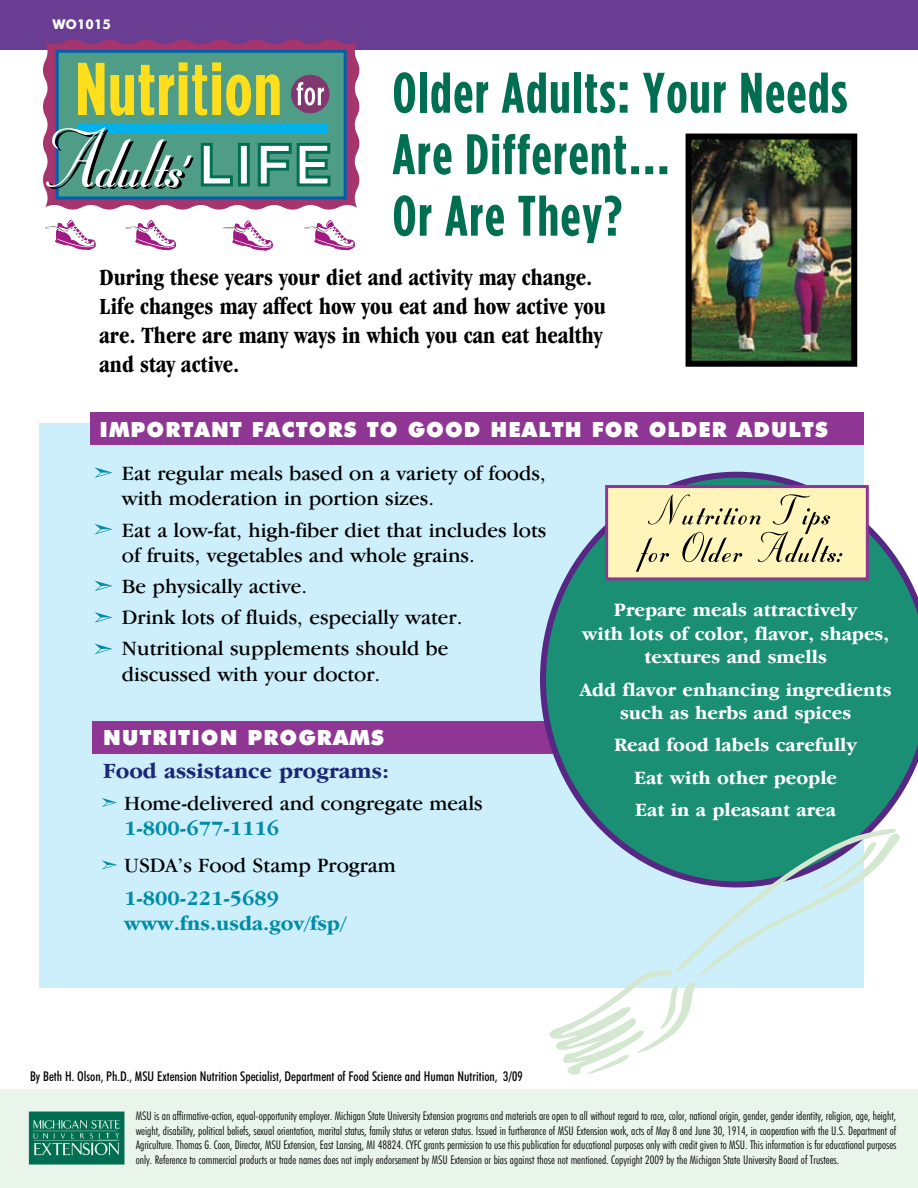
<style>
.page{position:relative;width:918px;height:1188px;background:#fff}
.page>*{position:absolute;margin:0;border:0;box-sizing:border-box;transform-origin:0 0}
.t1{font:700 57px/61.5px "Gotham Condensed";letter-spacing:.025em;color:#006f51}
.t2{font:700 condensed 24px/28.8px "Garamond IT Cby BT";color:#000}
.t3{font:700 22.5px "Garamond IT Cby BT";color:#1c2674}
.t4{font:21px/31.2px "Garamond IT Cby BT";color:#000}
.t5{font:900 21px/42.9px "Futura BT";letter-spacing:.05em;color:#fff}
.t6{font:700 21px "Garamond IT Cby BT";color:#008ba7}
.t7{font:700 19.5px/23.4px "Garamond IT Cby BT";color:#fff;text-align:center}
.t8{font:500 condensed 13.5px "Futura BT";color:#000}
.t9{font:700 13.5px "Futura BT";color:#fff}
.t10{font:300 condensed 12px/14.4px "Futura BT";color:#000;text-align:justify}
.s1{font-family:"Garamond IT Cby BT";font-weight:400;color:#000}
.s2{font-weight:700;color:#008ba7}
</style>
<div class="page">
<div style="left:39px;top:423px;width:825px;height:565px;background:#cceffb"></div>
<div style="left:92px;top:721px;width:620px;height:33px;background:#8f3694"></div>
<div style="left:90px;top:412px;width:774px;height:33px;background:#8f3694"></div>
<div style="left:0;top:0;width:918px;height:50px;background:#683d92"></div>
<div style="left:0;top:1089px;width:918px;height:99px;background:#e9f4eb"></div>
<svg style="left:102px;top:798px;width:15px;height:9px"></svg>
<svg style="left:102px;top:860px;width:15px;height:9px"></svg>
<svg style="left:540px;top:472px;width:378px;height:356px;background:#389a88"></svg>
<div style="left:605px;top:485px;width:264px;height:95px;background:#fff5bb;border:3px solid #8f3694"></div>
<svg style="left:636px;top:494px;width:206px;height:78px"></svg>
<img style="left:693px;top:141px;width:157px;height:219px">
<div style="left:686px;top:134px;width:171px;height:233px;border:6px solid #000"></div>
<svg style="left:43px;top:39px;width:317px;height:171px;fill:#a6356d"></svg>
<div style="left:56px;top:50px;width:291px;height:149px;background:#4f9c87;border:3px solid #0060a9"></div>
<div style="left:291px;top:75px;width:39px;height:38px;background:#82376e;border-radius:50%"></div>
<svg style="left:78px;top:62px;width:202px;height:54px"></svg>
<svg style="left:297px;top:82px;width:27px;height:24px"></svg>
<div style="left:77px;top:125px;width:251px;height:8px;background:#00b1eb"></div>
<svg style="left:46px;top:127px;width:285px;height:62px"></svg>
<img style="left:28px;top:1111px;width:97px;height:54px">
<svg style="left:94px;top:467px;width:18px;height:11px"></svg>
<svg style="left:94px;top:524px;width:18px;height:11px"></svg>
<svg style="left:95px;top:581px;width:17px;height:10px"></svg>
<svg style="left:94px;top:612px;width:18px;height:11px"></svg>
<svg style="left:95px;top:644px;width:17px;height:10px"></svg>
<svg style="left:549px;top:828px;width:351px;height:247px"></svg>
<svg style="left:45px;top:220px;width:50px;height:31px"></svg>
<svg style="left:125px;top:220px;width:51px;height:31px"></svg>
<svg style="left:222px;top:220px;width:50px;height:31px"></svg>
<svg style="left:304px;top:220px;width:51px;height:31px"></svg>
<p class="t9" style="left:52px;top:16px;width:60px">WO1015</p>
<p class="t1" style="left:393px;top:61px;width:456px">Older Adults: Your Needs<br>Are Different…<br>Or Are They?</p>
<p class="t2" style="left:99px;top:263px;width:508px">During these years your diet and activity may change.<br>Life changes may affect how you eat and how active you are. There are many ways in which you can eat healthy and stay active.</p>
<p class="t5" style="left:122px;top:408px;width:707px;text-indent:-22px">IMPORTANT FACTORS TO GOOD HEALTH FOR OLDER ADULTS<br><span class="s1">Eat regular meals based on a variety of foods,</span></p>
<p class="t4" style="left:122px;top:483px;width:426px">with moderation in portion sizes.<br>Eat a low-fat, high-fiber diet that includes lots</p>
<p class="t4" style="left:122px;top:539px;width:354px">of fruits, vegetables and whole grains.<br>Be physically active.<br>Drink lots of fluids, especially water.<br>Nutritional supplements should be</p>
<p class="t4" style="left:122px;top:658px;width:260px">discussed with your doctor.</p>
<p class="t7" style="left:582px;top:598px;width:309px">Prepare meals attractively<br>with lots of color, flavor, shapes, textures and smells</p>
<p class="t7" style="left:580px;top:678px;width:313px">Add flavor enhancing ingredients such as herbs and spices</p>
<p class="t7" style="left:614px;top:729px;width:244px;line-height:32.4px">Read food labels carefully<br>Eat with other people<br>Eat in a pleasant area</p>
<p class="t5" style="left:103px;top:716px;width:282px">NUTRITION PROGRAMS</p>
<p class="t3" style="left:103px;top:758px;width:287px">Food assistance programs:</p>
<p class="t4" style="left:124px;top:790px;width:360px;line-height:25.2px">Home-delivered and congregate meals<br><span class="s2">1-800-677-1116</span></p>
<p class="t4" style="left:124px;top:849px;width:273px;line-height:32.7px">USDA’s Food Stamp Program<br><span class="s2">1-800-221-5689</span></p>
<p class="t6" style="left:124px;top:912px;width:223px">www.fns.usda.gov/fsp/</p>
<p class="t8" style="left:30px;top:1068px;width:494px">By Beth H. Olson, Ph.D., MSU Extension Nutrition Specialist, Department of Food Science and Human Nutrition, 3/09</p>
<p class="t10" style="left:136px;top:1109px;width:762px">MSU is an affirmative-action, equal-opportunity employer. Michigan State University Extension programs and materials are open to all without regard to race, color, national origin, gender, gender identity, religion, age, height, weight, disability, political beliefs, sexual orientation, marital status, family status or veteran status. Issued in furtherance of MSU Extension work, acts of May 8 and June 30, 1914, in cooperation with the U.S. Department of Agriculture. Thomas G. Coon, Director, MSU Extension, East Lansing, MI 48824. CYFC grants permission to use this publication for educational purposes only with credit given to MSU. This information is for educational purposes only. Reference to commercial products or trade names does not imply endorsement by MSU Extension or bias against those not mentioned. Copyright 2009 by the Michigan State University Board of Trustees.</p>
</div>
